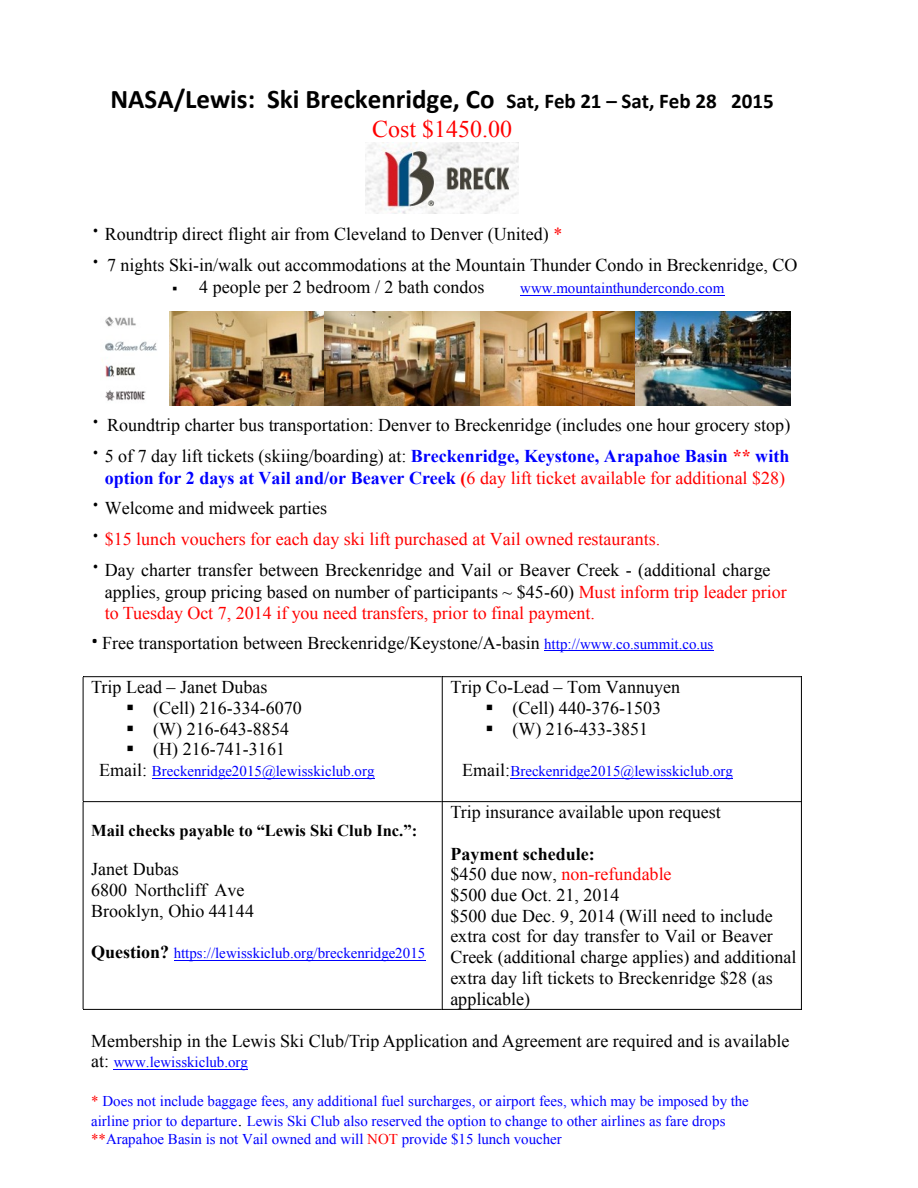
<style>
.page{position:relative;width:918px;height:1188px;background:#fff}
.page>*{position:absolute;margin:0;border:0;box-sizing:border-box;transform-origin:0 0}
.t1{font:700 27px "Calibri";color:#000}
.t2{font:24px "Times New Roman";color:#f00}
.t3{font:18px/20.7px "Times New Roman";color:#000}
.t4{font:18px/30.6px "Times New Roman";color:#f00}
.t5{font:700 16.5px "Times New Roman";color:#000}
.t6{font:15px/20px "Times New Roman";color:#00f}
.s1{font-size:21px}
.s2{font-weight:700;font-size:27px}
.s3{color:#f00}
.s4{font-weight:700;color:#00f}
.s5{font-weight:700;color:#f00}
.s6{font-weight:700}
.s7{font-weight:700;font-size:27px;color:#000}
.s8{color:#000}
.s9{font-family:"Calibri";font-weight:700;font-size:27px}
.s10{font-size:15px;color:#00f}
.s11{font-size:18px;color:#000}
.s12{font-weight:700;font-size:18px;color:#000}
</style>
<div class="page">
<hr style="left:520px;top:295px;width:204px;height:1px;background:#00f">
<hr style="left:544px;top:651px;width:169px;height:1px;background:#00f">
<hr style="left:152px;top:778px;width:223px;height:1px;background:#00f">
<hr style="left:510px;top:778px;width:223px;height:1px;background:#00f">
<hr style="left:174px;top:960px;width:251px;height:1px;background:#00f">
<hr style="left:114px;top:1069px;width:134px;height:1px;background:#00f">
<hr style="left:83px;top:676px;width:359px;height:1px;background:#000">
<hr style="left:443px;top:676px;width:358px;height:1px;background:#000">
<hr style="left:83px;top:677px;width:1px;height:124px;background:#000">
<hr style="left:442px;top:677px;width:1px;height:124px;background:#000">
<hr style="left:801px;top:677px;width:1px;height:124px;background:#000">
<hr style="left:83px;top:801px;width:359px;height:1px;background:#000">
<hr style="left:443px;top:801px;width:358px;height:1px;background:#000">
<hr style="left:83px;top:802px;width:1px;height:207px;background:#000">
<hr style="left:83px;top:1009px;width:359px;height:1px;background:#000">
<hr style="left:442px;top:802px;width:1px;height:207px;background:#000">
<hr style="left:443px;top:1009px;width:358px;height:1px;background:#000">
<hr style="left:801px;top:802px;width:1px;height:207px;background:#000">
<img style="left:366px;top:143px;width:153px;height:71px">
<img style="left:105px;top:316px;width:52px;height:85px">
<img style="left:169px;top:311px;width:622px;height:94px">
<h1 class="t1" style="left:111px;top:88px;width:665px">NASA/Lewis: Ski Breckenridge, Co <span class="s1">Sat, Feb 21 – Sat, Feb 28 2015</span></h1>
<h2 class="t2" style="left:372px;top:120px;width:141px">Cost $1450.00</h2>
<p class="t3" style="left:91px;top:220px;width:708px;line-height:30.9px"><span class="s2">·</span> Roundtrip direct flight air from Cleveland to Denver (United) <span class="s3">*<br></span><span class="s2">·</span> 7 nights Ski-in/walk out accommodations at the Mountain Thunder Condo in Breckenridge, CO</p>
<p class="t3" style="left:199px;top:278px;width:287px">4 people per 2 bedroom / 2 bath condos</p>
<p class="t6" style="left:520px;top:280px;width:206px">www.mountainthundercondo.com</p>
<p class="t3" style="left:91px;top:411px;width:701px;line-height:31px"><span class="s2">·</span> Roundtrip charter bus transportation: Denver to Breckenridge (includes one hour grocery stop) <span class="s2">·</span> 5 of 7 day lift tickets (skiing/boarding) at: <span class="s4">Breckenridge, Keystone, Arapahoe Basin</span> <span class="s5">**</span> <span class="s4">with</span></p>
<p class="t4" style="left:91px;top:465px;width:695px;text-indent:14px"><span class="s4">option for 2 days at Vail and/or Beaver Creek</span> <span class="s6">(</span>6 day lift ticket available for additional $28) <span class="s7">·</span> <span class="s8">Welcome and midweek parties<br></span><span class="s7">·</span> $15 lunch vouchers for each day ski lift purchased at Vail owned restaurants.<br><span class="s7">·</span> <span class="s8">Day charter transfer between Breckenridge and Vail or Beaver Creek - (additional charge</span></p>
<p class="t4" style="left:105px;top:583px;width:684px;line-height:20.7px"><span class="s8">applies, group pricing based on number of participants ~ $45-60)</span> Must inform trip leader prior to Tuesday Oct 7, 2014 if you need transfers, prior to final payment.</p>
<p class="t3" style="left:91px;top:634px;width:624px"><span class="s9">·</span> Free transportation between Breckenridge/Keystone/A-basin <span class="s10">http://www.co.summit.co.us</span></p>
<p class="t3" style="left:153px;top:679px;width:150px;text-indent:-62px">Trip Lead – Janet Dubas (Cell) 216-334-6070 (W) 216-643-8854 (H) 216-741-3161</p>
<p class="t6" style="left:99px;top:763px;width:277px"><span class="s11">Email:</span> Breckenridge2015@lewisskiclub.org</p>
<p class="t3" style="left:512px;top:679px;width:169px;text-indent:-62px">Trip Co-Lead – Tom Vannuyen (Cell) 440-376-1503 (W) 216-433-3851</p>
<p class="t6" style="left:462px;top:763px;width:272px"><span class="s11">Email:</span>Breckenridge2015@lewisskiclub.org</p>
<p class="t3" style="left:450px;top:804px;width:272px">Trip insurance available upon request</p>
<p class="t3" style="left:450px;top:845px;width:348px"><span class="s6">Payment schedule:<br></span>$450 due now, <span class="s3">non-refundable<br></span>$500 due Oct. 21, 2014<br>$500 due Dec. 9, 2014 (Will need to include extra cost for day transfer to Vail or Beaver Creek (additional charge applies) and additional extra day lift tickets to Breckenridge $28 (as applicable)</p>
<p class="t3" style="left:91px;top:1032px;width:700px">Membership in the Lewis Ski Club/Trip Application and Agreement are required and is available</p>
<p class="t6" style="left:91px;top:1054px;width:158px"><span class="s11">at:</span> www.lewisskiclub.org</p>
<p class="t6" style="left:91px;top:1093px;width:659px"><span class="s3">*</span> Does not include baggage fees, any additional fuel surcharges, or airport fees, which may be imposed by the airline prior to departure<span class="s11">.</span> Lewis Ski Club also reserved the option to change to other airlines as fare drops</p>
<p class="t6" style="left:91px;top:1131px;width:472px"><span class="s3">**</span>Arapahoe Basin is not Vail owned and will <span class="s3">NOT</span> provide $15 lunch voucher</p>
<p class="t5" style="left:91px;top:825px;width:328px">Mail checks payable to “Lewis Ski Club Inc.”:</p>
<p class="t3" style="left:91px;top:861px;width:164px">Janet Dubas<br>6800 Northcliff Ave<br>Brooklyn, Ohio 44144</p>
<p class="t6" style="left:91px;top:945px;width:336px"><span class="s12">Question?</span> https://lewisskiclub.org/breckenridge2015</p>
</div>
